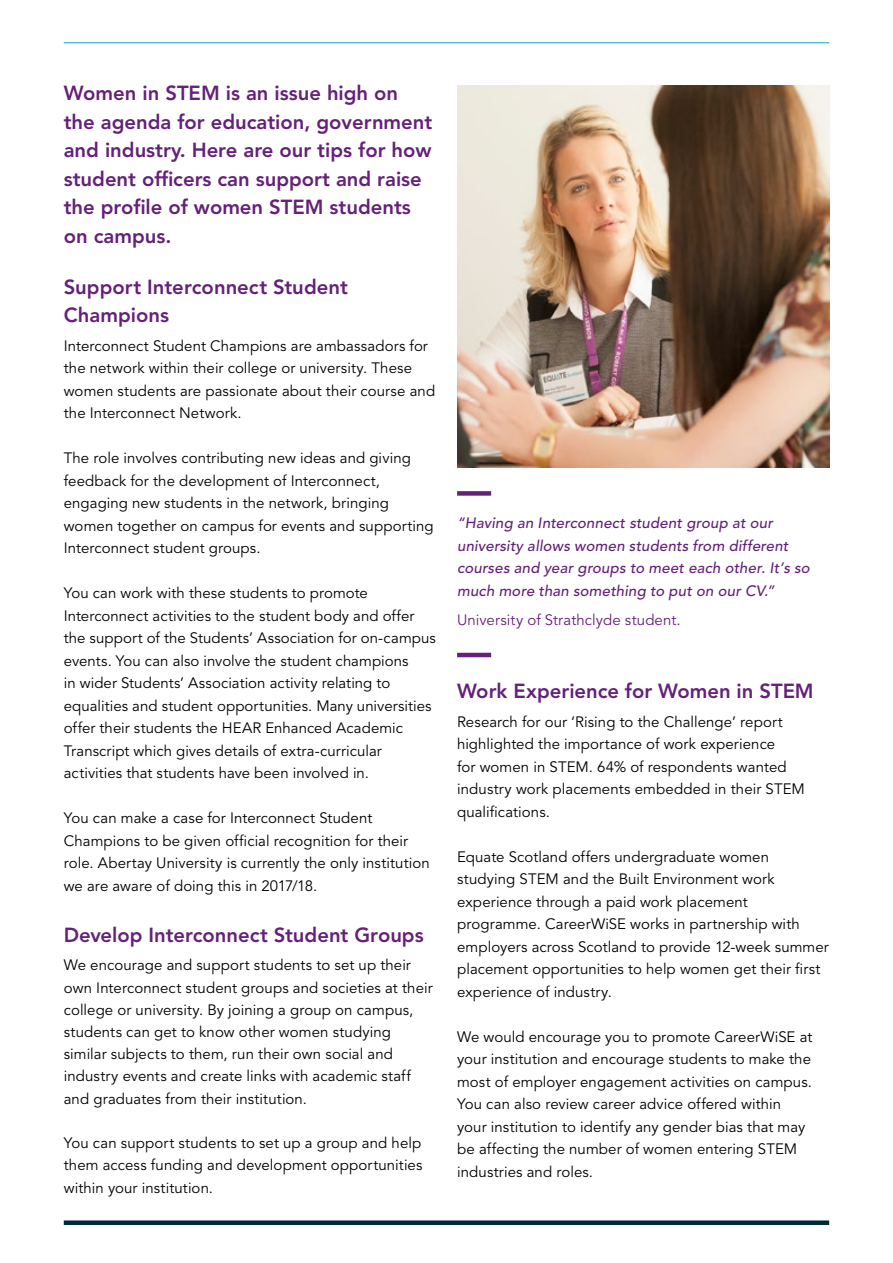
<style>
.page{position:relative;width:893px;height:1263px;background:#fff}
.page>*{position:absolute;margin:0;border:0;box-sizing:border-box;transform-origin:0 0}
.t1{font:800 20.25px/28.5px "Avenir LT Std";color:#652079}
.t2{font:15px/22.5px "Avenir LT Std";letter-spacing:.005em;color:#000}
.t3{font:italic 500 15px/22.5px "Avenir LT Std";letter-spacing:.01em;color:#652079}
.t4{font:15px "Avenir LT Std";letter-spacing:.005em;color:#652079}
</style>
<div class="page">
<div style="left:64px;top:1220px;width:765px;height:5px;background:#002938"></div>
<hr style="left:64px;top:43px;width:765px;height:1px;background:#00aacd">
<img style="left:457px;top:85px;width:372px;height:383px">
<hr style="left:457px;top:653px;width:34px;height:4px;background:#652079">
<div style="left:457px;top:491px;width:34px;height:5px;background:#652079"></div>
<h1 class="t1" style="left:64px;top:79px;width:370px">Women in STEM is an issue high on the agenda for education, government and industry. Here are our tips for how student officers can support and raise the profile of women STEM students on campus.</h1>
<h1 class="t1" style="left:64px;top:273px;width:286px">Support Interconnect Student<br>Champions</h1>
<p class="t2" style="left:64px;top:335px;width:373px">Interconnect Student Champions are ambassadors for the network within their college or university. These women students are passionate about their course and the Interconnect Network.</p>
<p class="t2" style="left:64px;top:447px;width:371px">The role involves contributing new ideas and giving feedback for the development of Interconnect, engaging new students in the network, bringing women together on campus for events and supporting Interconnect student groups.</p>
<p class="t2" style="left:64px;top:582px;width:374px">You can work with these students to promote Interconnect activities to the student body and offer the support of the Students’ Association for on-campus events. You can also involve the student champions<br>in wider Students’ Association activity relating to equalities and student opportunities. Many universities offer their students the HEAR Enhanced Academic Transcript which gives details of extra-curricular activities that students have been involved in.</p>
<p class="t2" style="left:64px;top:807px;width:367px">You can make a case for Interconnect Student Champions to be given official recognition for their role. Abertay University is currently the only institution we are aware of doing this in 2017/18.</p>
<h1 class="t1" style="left:64px;top:921px;width:361px">Develop Interconnect Student Groups</h1>
<p class="t2" style="left:64px;top:955px;width:370px">We encourage and support students to set up their own Interconnect student groups and societies at their college or university. By joining a group on campus, students can get to know other women studying similar subjects to them, run their own social and industry events and create links with academic staff and graduates from their institution.</p>
<p class="t2" style="left:64px;top:1132px;width:360px;text-align:justify">You can support students to set up a group and help them access funding and development opportunities within your institution.</p>
<p class="t3" style="left:457px;top:512px;width:354px">“Having an Interconnect student group at our university allows women students from different courses and year groups to meet each other. It’s so much more than something to put on our CV.”</p>
<p class="t4" style="left:457px;top:611px;width:225px">University of Strathclyde student.</p>
<h1 class="t1" style="left:457px;top:677px;width:358px">Work Experience for Women in STEM</h1>
<p class="t2" style="left:457px;top:710px;width:349px">Research for our ‘Rising to the Challenge’ report highlighted the importance of work experience<br>for women in STEM. 64% of respondents wanted industry work placements embedded in their STEM qualifications.</p>
<p class="t2" style="left:457px;top:845px;width:373px">Equate Scotland offers undergraduate women studying STEM and the Built Environment work experience through a paid work placement programme. CareerWiSE works in partnership with employers across Scotland to provide 12-week summer placement opportunities to help women get their first experience of industry.</p>
<p class="t2" style="left:457px;top:1025px;width:357px">We would encourage you to promote CareerWiSE at your institution and encourage students to make the most of employer engagement activities on campus.<br>You can also review career advice offered within your institution to identify any gender bias that may be affecting the number of women entering STEM industries and roles.</p>
</div>
